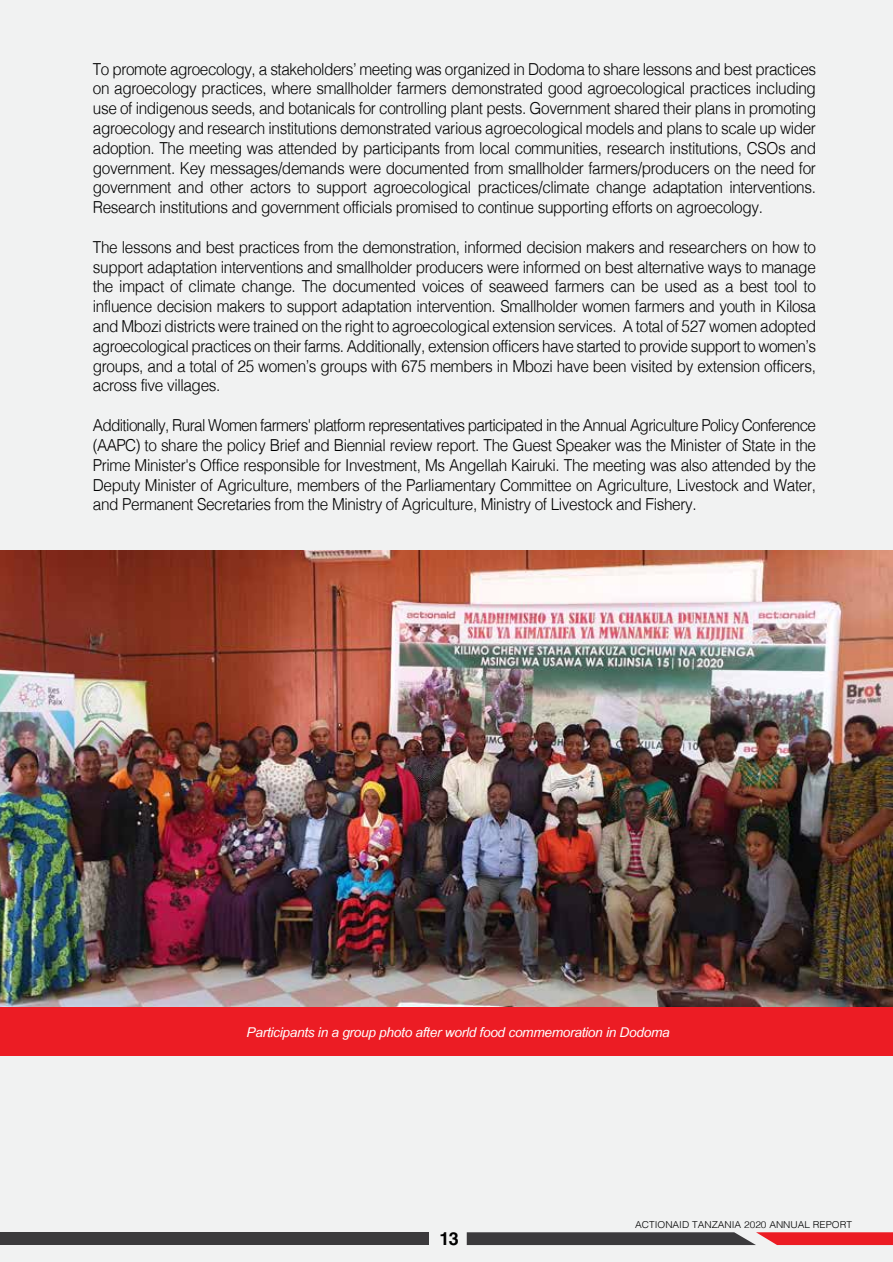
<style>
.page{position:relative;width:893px;height:1262px;background:#fff}
.page>*{position:absolute;margin:0;border:0;box-sizing:border-box;transform-origin:0 0}
.t1{font:700 18px "Helvetica LT Std";color:#000}
.t2{font:300 16.5px/19.8px "Helvetica";letter-spacing:-.025em;color:#000;text-align:justify;scale:.93 1}
.t3{font:italic 13.5px "Arial Narrow";letter-spacing:-.02em;color:#fff;scale:1.23 1}
.t4{font:300 9.45px "Helvetica";color:#000;scale:1.06 1}
</style>
<div class="page">
<div style="left:0;top:0;width:892px;height:1262px;background:#f1f2f2"></div>
<svg style="left:466px;top:1232px;width:426px;height:13px;background:#7b3e42"></svg>
<div style="left:0;top:1232px;width:428px;height:13px;background:#3b3a3c"></div>
<img style="left:0;top:550px;width:892px;height:456px">
<div style="left:0;top:1006px;width:892px;height:49px;background:#ec1c24"></div>
<p class="t2" style="left:93px;top:58px;width:779px">To promote agroecology, a stakeholders’ meeting was organized in Dodoma to share lessons and best practices on agroecology practices, where smallholder farmers demonstrated good agroecological practices including use of indigenous seeds, and botanicals for controlling plant pests. Government shared their plans in promoting agroecology and research institutions demonstrated various agroecological models and plans to scale up wider adoption. The meeting was attended by participants from local communities, research institutions, CSOs and government. Key messages/demands were documented from smallholder farmers/producers on the need for government and other actors to support agroecological practices/climate change adaptation interventions.<br>Research institutions and government officials promised to continue supporting efforts on agroecology.</p>
<p class="t2" style="left:93px;top:236px;width:779px">The lessons and best practices from the demonstration, informed decision makers and researchers on how to support adaptation interventions and smallholder producers were informed on best alternative ways to manage the impact of climate change. The documented voices of seaweed farmers can be used as a best tool to influence decision makers to support adaptation intervention. Smallholder women farmers and youth in Kilosa and Mbozi districts were trained on the right to agroecological extension services. A total of 527 women adopted agroecological practices on their farms. Additionally, extension officers have started to provide support to women’s groups, and a total of 25 women’s groups with 675 members in Mbozi have been visited by extension officers, across five villages.</p>
<p class="t2" style="left:93px;top:414px;width:779px">Additionally, Rural Women farmers' platform representatives participated in the Annual Agriculture Policy Conference (AAPC) to share the policy Brief and Biennial review report. The Guest Speaker was the Minister of State in the Prime Minister's Office responsible for Investment, Ms Angellah Kairuki. The meeting was also attended by the Deputy Minister of Agriculture, members of the Parliamentary Committee on Agriculture, Livestock and Water, and Permanent Secretaries from the Ministry of Agriculture, Ministry of Livestock and Fishery.</p>
<p class="t3" style="left:247px;top:1022px;width:345px">Participants in a group photo after world food commemoration in Dodoma</p>
<p class="t1" style="left:439px;top:1227px;width:21px">13</p>
<p class="t4" style="left:635px;top:1216px;width:206px">ACTIONAID TANZANIA 2020 ANNUAL REPORT</p>
</div>
